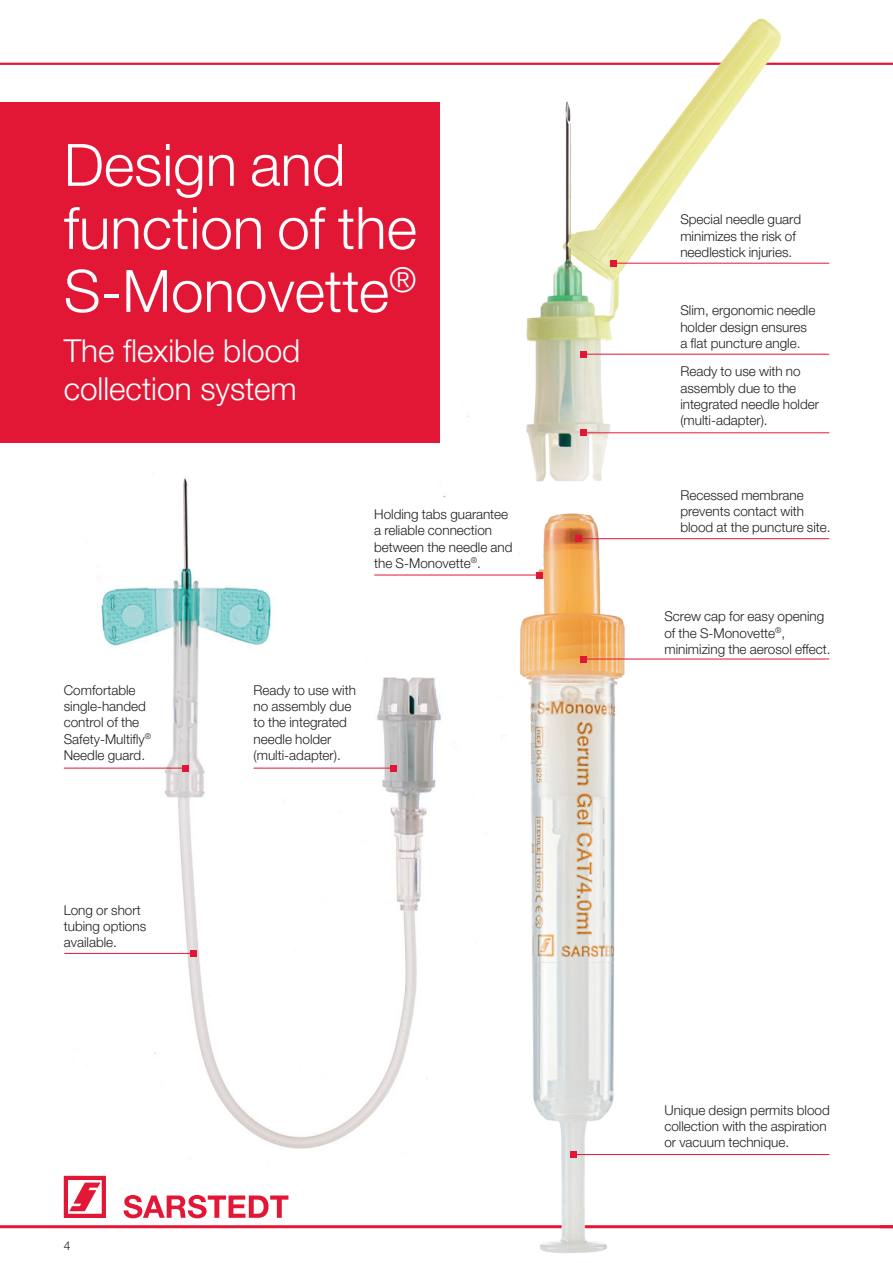
<style>
.page{position:relative;width:893px;height:1263px;background:#fff}
.page>*{position:absolute;margin:0;border:0;box-sizing:border-box;transform-origin:0 0}
.t1{font:300 58.5px/63px "Helvetica Neue LTW1 G";color:#fff}
.t2{font:300 31.5px/37.8px "Helvetica Neue LTW1 G";color:#fff}
.t3{font:300 13.5px/16.2px "Helvetica Neue LTW1 G";color:#231f20}
.t4{font:300 12px "Helvetica Neue LTW1 G";color:#231f20}
</style>
<div class="page">
<hr style="left:0;top:63px;width:893px;height:2px;background:#e21736">
<hr style="left:0;top:1225px;width:893px;height:3px;background:#e21736">
<svg style="left:880px;top:1225px;width:13px;height:1px"></svg>
<svg style="left:64px;top:1176px;width:42px;height:42px"></svg>
<svg style="left:124px;top:1195px;width:164px;height:23px"></svg>
<img style="left:64px;top:329px;width:428px;height:820px">
<img style="left:484px;top:18px;width:320px;height:482px">
<img style="left:492px;top:513px;width:174px;height:740px">
<div style="left:0;top:102px;width:439px;height:340px;background:#e21736"></div>
<hr style="left:579px;top:538px;width:250px;height:1px;background:#e21736">
<svg style="left:576px;top:536px;width:6px;height:6px"></svg>
<hr style="left:584px;top:659px;width:245px;height:1px;background:#e21736">
<svg style="left:581px;top:656px;width:6px;height:6px"></svg>
<hr style="left:584px;top:354px;width:245px;height:1px;background:#e21736">
<svg style="left:581px;top:351px;width:6px;height:6px"></svg>
<hr style="left:584px;top:432px;width:245px;height:1px;background:#e21736">
<svg style="left:581px;top:430px;width:6px;height:6px"></svg>
<hr style="left:613px;top:263px;width:216px;height:1px;background:#e21736">
<svg style="left:610px;top:260px;width:6px;height:6px"></svg>
<hr style="left:573px;top:1154px;width:256px;height:1px;background:#e21736">
<svg style="left:570px;top:1151px;width:6px;height:6px"></svg>
<hr style="left:64px;top:953px;width:129px;height:1px;background:#e21736">
<svg style="left:190px;top:950px;width:6px;height:6px"></svg>
<hr style="left:64px;top:768px;width:122px;height:1px;background:#e21736">
<svg style="left:183px;top:765px;width:6px;height:6px"></svg>
<hr style="left:254px;top:768px;width:139px;height:1px;background:#e21736">
<svg style="left:390px;top:765px;width:6px;height:6px"></svg>
<hr style="left:374px;top:575px;width:165px;height:1px;background:#e21736">
<svg style="left:536px;top:572px;width:6px;height:6px"></svg>
<h1 class="t1" style="left:64px;top:133px;width:355px">Design and function of the<br>S-Monovette<sup>®</sup></h1>
<h2 class="t2" style="left:64px;top:332px;width:238px">The flexible blood collection system</h2>
<p class="t3" style="left:374px;top:506px;width:140px">Holding tabs guarantee a reliable connection between the needle and the S-Monovette<sup>®</sup>.</p>
<p class="t3" style="left:64px;top:682px;width:89px">Comfortable single-handed control of the<br>Safety-Multifly<sup>®<br></sup>Needle guard.</p>
<p class="t3" style="left:254px;top:682px;width:104px">Ready to use with no assembly due to the integrated needle holder (multi-adapter).</p>
<p class="t3" style="left:64px;top:902px;width:84px">Long or short tubing options available.</p>
<p class="t4" style="left:64px;top:1238px;width:8px">4</p>
<p class="t3" style="left:680px;top:211px;width:122px">Special needle guard minimizes the risk of needlestick injuries.</p>
<p class="t3" style="left:680px;top:302px;width:137px">Slim, ergonomic needle holder design ensures a flat puncture angle.</p>
<p class="t3" style="left:680px;top:363px;width:140px">Ready to use with no assembly due to the integrated needle holder (multi-adapter).</p>
<p class="t3" style="left:680px;top:487px;width:152px">Recessed membrane prevents contact with blood at the puncture site.</p>
<p class="t3" style="left:664px;top:608px;width:168px">Screw cap for easy opening of the S-Monovette<sup>®</sup>, minimizing the aerosol effect.</p>
<p class="t3" style="left:664px;top:1102px;width:167px">Unique design permits blood collection with the aspiration or vacuum technique.</p>
</div>
